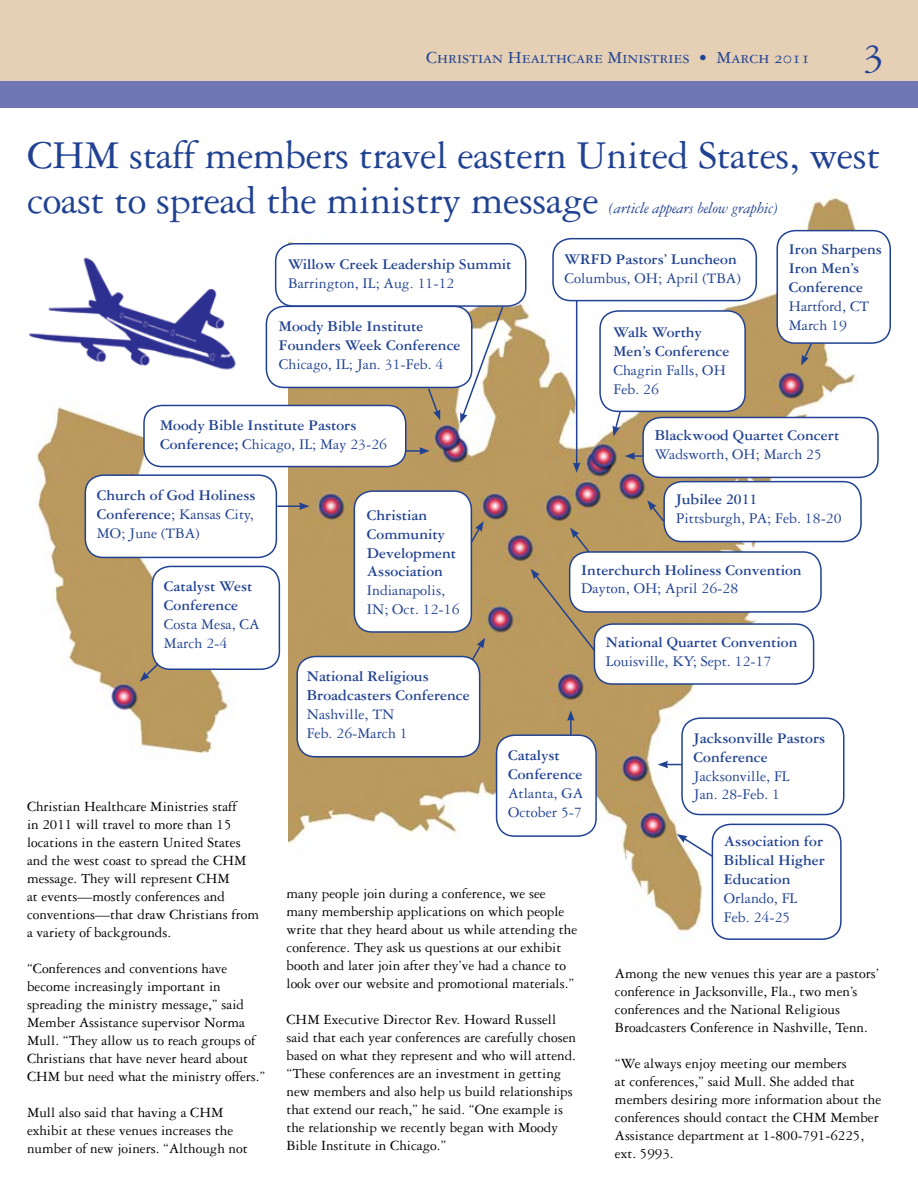
<style>
.page{position:relative;width:918px;height:1188px;background:#fff}
.page>*{position:absolute;margin:0;border:0;box-sizing:border-box;transform-origin:0 0}
.t1{font:45px "Garamond Three SC";color:#214292}
.t2{font:42px/45px "Garamond Three";letter-spacing:-.01em;color:#214292}
.t3{font:18px "Garamond Three SC";color:#214292}
.t4{font:italic 16.5px "Garamond Three";letter-spacing:-.01em;color:#214292}
.t5{font:700 15.75px/18.9px "Garamond Three";color:#214292}
.t6{font:15.75px/18.9px "Garamond Three";color:#214292}
.t7{font:15px/18px "Garamond Three";color:#000}
.s1{font-weight:400}
</style>
<div class="page">
<div style="left:0;top:0;width:918px;height:81px;background:#e5d0b5"></div>
<div style="left:0;top:81px;width:918px;height:27px;background:#6f76b3"></div>
<img style="left:288px;top:195px;width:603px;height:745px">
<div style="left:276px;top:244px;width:250px;height:62px;background:#fff;border-radius:18px"></div>
<div style="left:275px;top:243px;width:251px;height:64px;border:2px solid #214292;border-radius:18px"></div>
<div style="left:712px;top:824px;width:129px;height:115px;background:#fff;border-radius:18px"></div>
<div style="left:712px;top:824px;width:130px;height:116px;border:2px solid #214292;border-radius:18px"></div>
<div style="left:664px;top:482px;width:197px;height:60px;background:#fff;border-radius:18px"></div>
<div style="left:663px;top:481px;width:199px;height:61px;border:2px solid #214292;border-radius:18px"></div>
<svg style="left:531px;top:569px;width:69px;height:88px"></svg>
<div style="left:594px;top:624px;width:220px;height:60px;background:#fff;border-radius:18px"></div>
<div style="left:594px;top:623px;width:220px;height:62px;border:2px solid #214292;border-radius:18px"></div>
<div style="left:497px;top:735px;width:99px;height:101px;background:#fff;border-radius:18px"></div>
<div style="left:496px;top:734px;width:101px;height:103px;border:2px solid #214292;border-radius:18px"></div>
<div style="left:297px;top:657px;width:183px;height:100px;background:#fff;border-radius:18px"></div>
<div style="left:296px;top:656px;width:184px;height:101px;border:2px solid #214292;border-radius:18px"></div>
<div style="left:354px;top:491px;width:117px;height:141px;background:#fff;border-radius:18px"></div>
<div style="left:354px;top:490px;width:118px;height:143px;border:2px solid #214292;border-radius:18px"></div>
<div style="left:266px;top:306px;width:206px;height:81px;background:#fff;border-radius:18px"></div>
<div style="left:266px;top:306px;width:207px;height:82px;border:2px solid #214292;border-radius:18px"></div>
<div style="left:600px;top:311px;width:145px;height:100px;background:#fff;border-radius:18px"></div>
<div style="left:599px;top:310px;width:147px;height:102px;border:2px solid #214292;border-radius:18px"></div>
<div style="left:570px;top:552px;width:251px;height:60px;background:#fff;border-radius:18px"></div>
<div style="left:569px;top:551px;width:253px;height:62px;border:2px solid #214292;border-radius:18px"></div>
<svg style="left:460px;top:305px;width:45px;height:118px"></svg>
<svg style="left:427px;top:387px;width:13px;height:33px"></svg>
<div style="left:553px;top:239px;width:203px;height:62px;background:#fff;border-radius:18px"></div>
<div style="left:552px;top:238px;width:205px;height:63px;border:2px solid #214292;border-radius:18px"></div>
<hr style="left:576px;top:301px;width:1px;height:164px;background:#214292">
<svg style="left:573px;top:462px;width:8px;height:11px"></svg>
<div style="left:682px;top:718px;width:162px;height:97px;background:#fff;border-radius:18px"></div>
<div style="left:681px;top:717px;width:163px;height:98px;border:2px solid #214292;border-radius:18px"></div>
<div style="left:643px;top:417px;width:235px;height:60px;background:#fff;border-radius:18px"></div>
<div style="left:642px;top:417px;width:237px;height:61px;border:2px solid #214292;border-radius:18px"></div>
<div style="left:777px;top:231px;width:113px;height:112px;background:#fff;border-radius:18px"></div>
<div style="left:776px;top:230px;width:115px;height:114px;border:2px solid #214292;border-radius:18px"></div>
<svg style="left:801px;top:342px;width:12px;height:24px"></svg>
<svg style="left:613px;top:409px;width:9px;height:27px"></svg>
<svg style="left:625px;top:452px;width:18px;height:8px"></svg>
<svg style="left:647px;top:500px;width:19px;height:23px"></svg>
<svg style="left:570px;top:528px;width:21px;height:26px"></svg>
<svg style="left:677px;top:834px;width:37px;height:24px"></svg>
<svg style="left:658px;top:761px;width:24px;height:7px"></svg>
<svg style="left:567px;top:710px;width:8px;height:25px"></svg>
<svg style="left:469px;top:521px;width:15px;height:24px"></svg>
<svg style="left:471px;top:638px;width:14px;height:23px"></svg>
<svg style="left:406px;top:447px;width:24px;height:8px"></svg>
<img style="left:36px;top:404px;width:204px;height:350px">
<div style="left:85px;top:475px;width:191px;height:82px;background:#fff;border-radius:18px"></div>
<div style="left:85px;top:474px;width:192px;height:84px;border:2px solid #214292;border-radius:18px"></div>
<div style="left:144px;top:405px;width:262px;height:62px;background:#fff;border-radius:18px"></div>
<div style="left:143px;top:405px;width:263px;height:62px;border:2px solid #214292;border-radius:18px"></div>
<div style="left:152px;top:566px;width:127px;height:103px;background:#fff;border-radius:18px"></div>
<div style="left:152px;top:566px;width:128px;height:104px;border:2px solid #214292;border-radius:18px"></div>
<svg style="left:140px;top:662px;width:20px;height:20px"></svg>
<hr style="left:277px;top:505px;width:24px;height:2px;background:#214292">
<svg style="left:299px;top:502px;width:11px;height:8px"></svg>
<img style="left:29px;top:257px;width:207px;height:113px">
<p class="t3" style="left:426px;top:48px;width:385px">Christian Healthcare Ministries • March 2011</p>
<h1 class="t1" style="left:862px;top:26px;width:24px">3</h1>
<h2 class="t2" style="left:27px;top:132px;width:855px">CHM staff members travel eastern United States, west coast to spread the ministry message</h2>
<p class="t4" style="left:609px;top:199px;width:171px">(article appears below graphic)</p>
<p class="t5" style="left:288px;top:254px;width:225px">Willow Creek Leadership Summit</p>
<p class="t6" style="left:288px;top:273px;width:168px">Barrington, IL; Aug. 11-12</p>
<p class="t5" style="left:279px;top:317px;width:183px">Moody Bible Institute<br>Founders Week Conference</p>
<p class="t6" style="left:279px;top:355px;width:166px">Chicago, IL; Jan. 31-Feb. 4</p>
<p class="t5" style="left:160px;top:416px;width:229px">Moody Bible Institute Pastors<br>Conference; <span class="s1">Chicago, IL; May 23-26</span></p>
<p class="t5" style="left:97px;top:486px;width:160px">Church of God Holiness<br>Conference<span class="s1">; Kansas City,<br>MO; June (TBA)</span></p>
<p class="t5" style="left:164px;top:577px;width:90px">Catalyst West<br>Conference</p>
<p class="t6" style="left:164px;top:615px;width:97px">Costa Mesa, CA<br>March 2-4</p>
<p class="t5" style="left:367px;top:505px;width:91px">Christian<br>Community<br>Development<br>Association</p>
<p class="t6" style="left:367px;top:581px;width:94px">Indianapolis,<br>IN; Oct. 12-16</p>
<p class="t5" style="left:565px;top:250px;width:174px">WRFD Pastors’ Luncheon</p>
<p class="t6" style="left:565px;top:269px;width:178px">Columbus, OH; April (TBA)</p>
<p class="t5" style="left:614px;top:323px;width:117px">Walk Worthy<br>Men’s Conference</p>
<p class="t6" style="left:614px;top:361px;width:114px">Chagrin Falls, OH<br>Feb. 26</p>
<p class="t5" style="left:789px;top:240px;width:95px">Iron Sharpens<br>Iron Men’s<br>Conference</p>
<p class="t6" style="left:789px;top:296px;width:82px">Hartford, CT<br>March 19</p>
<p class="t5" style="left:655px;top:426px;width:186px">Blackwood Quartet Concert</p>
<p class="t6" style="left:655px;top:445px;width:169px">Wadsworth, OH; March 25</p>
<p class="t5" style="left:676px;top:490px;width:83px">Jubilee 2011</p>
<p class="t6" style="left:676px;top:509px;width:167px">Pittsburgh, PA; Feb. 18-20</p>
<p class="t5" style="left:581px;top:560px;width:222px">Interchurch Holiness Convention</p>
<p class="t6" style="left:581px;top:579px;width:159px">Dayton, OH; April 26-28</p>
<p class="t5" style="left:606px;top:632px;width:193px">National Quartet Convention</p>
<p class="t6" style="left:606px;top:651px;width:167px">Louisville, KY; Sept. 12-17</p>
<p class="t7" style="left:27px;top:798px;width:234px">Christian Healthcare Ministries staff<br>in 2011 will travel to more than 15 locations in the eastern United States and the west coast to spread the CHM message. They will represent CHM<br>at events—mostly conferences and conventions—that draw Christians from a variety of backgrounds.</p>
<p class="t7" style="left:27px;top:960px;width:240px">“Conferences and conventions have become increasingly important in spreading the ministry message,” said Member Assistance supervisor Norma Mull. “They allow us to reach groups of Christians that have never heard about CHM but need what the ministry offers.”</p>
<p class="t7" style="left:27px;top:1104px;width:222px">Mull also said that having a CHM exhibit at these venues increases the number of new joiners. “Although not</p>
<p class="t5" style="left:307px;top:667px;width:165px">National Religious<br>Broadcasters Conference</p>
<p class="t6" style="left:307px;top:705px;width:103px">Nashville, TN<br>Feb. 26-March 1</p>
<p class="t5" style="left:508px;top:746px;width:76px">Catalyst<br>Conference</p>
<p class="t6" style="left:508px;top:784px;width:77px">Atlanta, GA<br>October 5-7</p>
<p class="t7" style="left:286px;top:885px;width:292px">many people join during a conference, we see many membership applications on which people write that they heard about us while attending the conference. They ask us questions at our exhibit booth and later join after they’ve had a chance to look over our website and promotional materials.”</p>
<p class="t7" style="left:286px;top:1011px;width:291px">CHM Executive Director Rev. Howard Russell said that each year conferences are carefully chosen based on what they represent and who will attend. “These conferences are an investment in getting new members and also help us build relationships that extend our reach,” he said. “One example is the relationship we recently began with Moody Bible Institute in Chicago.”</p>
<p class="t5" style="left:694px;top:728px;width:133px">Jacksonville Pastors<br>Conference</p>
<p class="t6" style="left:694px;top:766px;width:98px">Jacksonville, FL<br>Jan. 28-Feb. 1</p>
<p class="t5" style="left:724px;top:832px;width:103px;text-align:justify">Association for Biblical Higher Education</p>
<p class="t6" style="left:724px;top:889px;width:75px">Orlando, FL<br>Feb. 24-25</p>
<p class="t7" style="left:615px;top:964px;width:266px">Among the new venues this year are a pastors’ conference in Jacksonville, Fla., two men’s conferences and the National Religious Broadcasters Conference in Nashville, Tenn.</p>
<p class="t7" style="left:615px;top:1054px;width:268px">“We always enjoy meeting our members<br>at conferences,” said Mull. She added that members desiring more information about the conferences should contact the CHM Member Assistance department at 1-800-791-6225, ext. 5993.</p>
</div>
